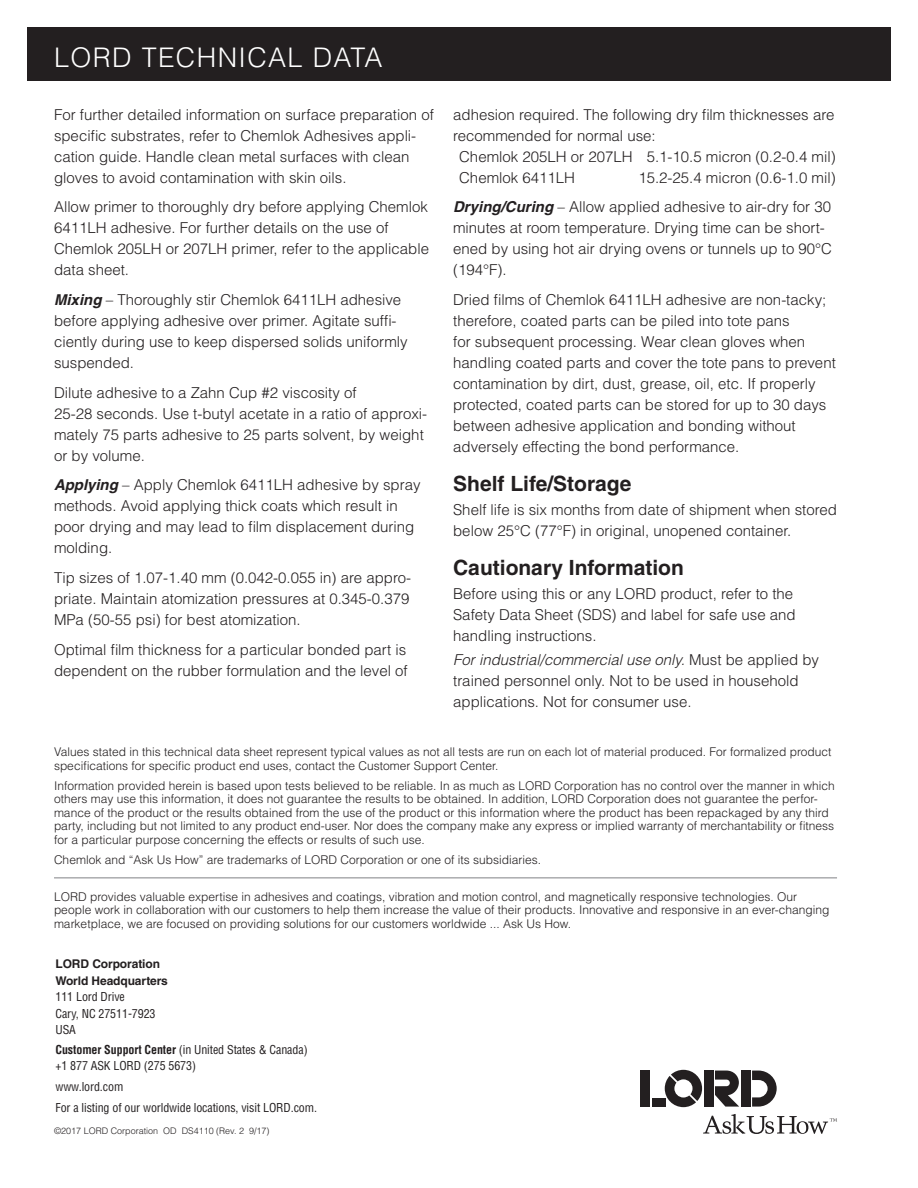
<style>
.page{position:relative;width:918px;height:1188px;background:#fff}
.page>*{position:absolute;margin:0;border:0;box-sizing:border-box;transform-origin:0 0}
.t1{font:300 27px "Helvetica";letter-spacing:.05em;color:#fff}
.Paragraph_Headline{font:700 21px "Helvetica";color:#231f20}
.Body_Copy{font:300 15px/21px "Helvetica";color:#231f20}
.Footer_-_Disclaimer{font:300 12px/13.5px "Helvetica";color:#231f20}
.t2{font:condensed 12px/16.5px "Helvetica";letter-spacing:-.01em;color:#231f20}
.t3{font:700 12px/16.5px "Helvetica";letter-spacing:-.01em;color:#231f20}
.Footer_-_Signature_L{font:300 9px "Helvetica";color:#231f20}
.s1{font-weight:700;font-style:italic}
.s2{font-style:italic}
.s3{font-weight:700}
</style>
<div class="page">
<svg style="left:665px;top:1070px;width:37px;height:37px"></svg>
<div style="left:640px;top:1071px;width:10px;height:36px;background:#231f20"></div>
<div style="left:704px;top:1071px;width:9px;height:36px;background:#231f20"></div>
<div style="left:741px;top:1071px;width:9px;height:36px;background:#231f20"></div>
<svg style="left:715px;top:1071px;width:24px;height:36px"></svg>
<div style="left:652px;top:1098px;width:13px;height:9px;background:#231f20"></div>
<svg style="left:752px;top:1071px;width:25px;height:36px"></svg>
<svg style="left:703px;top:1114px;width:134px;height:20px"></svg>
<div style="left:27px;top:27px;width:864px;height:54px;background:#231f20"></div>
<hr style="left:54px;top:878px;width:783px;height:1px;background:#808285">
<h1 class="t1" style="left:54px;top:41px;width:330px">LORD TECHNICAL DATA</h1>
<p class="Body_Copy" style="left:54px;top:104px;width:381px">For further detailed information on surface preparation of specific substrates, refer to Chemlok Adhesives appli&shy;cation guide. Handle clean metal surfaces with clean gloves to avoid contamination with skin oils.</p>
<p class="Body_Copy" style="left:54px;top:196px;width:377px">Allow primer to thoroughly dry before applying Chemlok 6411LH adhesive. For further details on the use of Chemlok 205LH or 207LH primer, refer to the applicable data sheet.</p>
<p class="Body_Copy" style="left:54px;top:289px;width:355px"><span class="s1">Mixing</span> – Thoroughly stir Chemlok 6411LH adhesive before applying adhesive over primer. Agitate suffi&shy;ciently during use to keep dispersed solids uniformly suspended.</p>
<p class="Body_Copy" style="left:54px;top:381px;width:375px">Dilute adhesive to a Zahn Cup #2 viscosity of<br>25-28 seconds. Use t-butyl acetate in a ratio of approxi&shy;mately 75 parts adhesive to 25 parts solvent, by weight or by volume.</p>
<p class="Body_Copy" style="left:54px;top:474px;width:368px"><span class="s1">Applying</span> – Apply Chemlok 6411LH adhesive by spray methods. Avoid applying thick coats which result in poor drying and may lead to film displacement during molding.</p>
<p class="Body_Copy" style="left:54px;top:567px;width:359px;text-align:justify">Tip sizes of 1.07-1.40 mm (0.042-0.055 in) are appro&shy;priate. Maintain atomization pressures at 0.345-0.379<br>MPa (50-55 psi) for best atomization.</p>
<p class="Body_Copy" style="left:54px;top:638px;width:355px">Optimal film thickness for a particular bonded part is dependent on the rubber formulation and the level of</p>
<p class="Body_Copy" style="left:453px;top:104px;width:383px">adhesion required. The following dry film thicknesses are recommended for normal use:</p>
<p class="Body_Copy" style="left:459px;top:146px;width:378px">Chemlok 205LH or 207LH 5.1-10.5 micron (0.2-0.4 mil)</p>
<p class="Body_Copy" style="left:459px;top:167px;width:117px">Chemlok 6411LH</p>
<p class="Body_Copy" style="left:638px;top:167px;width:199px">15.2-25.4 micron (0.6-1.0 mil)</p>
<p class="Body_Copy" style="left:453px;top:196px;width:380px"><span class="s1">Drying/Curing</span> – Allow applied adhesive to air-dry for 30 minutes at room temperature. Drying time can be short&shy;ened by using hot air drying ovens or tunnels up to 90°C (194°F).</p>
<p class="Body_Copy" style="left:453px;top:289px;width:384px">Dried films of Chemlok 6411LH adhesive are non-tacky; therefore, coated parts can be piled into tote pans<br>for subsequent processing. Wear clean gloves when handling coated parts and cover the tote pans to prevent contamination by dirt, dust, grease, oil, etc. If properly protected, coated parts can be stored for up to 30 days between adhesive application and bonding without adversely effecting the bond performance.</p>
<p class="Paragraph_Headline" style="left:453px;top:471px;width:180px">Shelf Life/Storage</p>
<p class="Body_Copy" style="left:453px;top:499px;width:385px">Shelf life is six months from date of shipment when stored below 25°C (77°F) in original, unopened container.</p>
<p class="Paragraph_Headline" style="left:453px;top:555px;width:232px">Cautionary Information</p>
<p class="Body_Copy" style="left:453px;top:583px;width:344px">Before using this or any LORD product, refer to the<br>Safety Data Sheet (SDS) and label for safe use and handling instructions.</p>
<p class="Body_Copy" style="left:453px;top:649px;width:367px"><span class="s2">For industrial/commercial use only.</span> Must be applied by trained personnel only. Not to be used in household applications. Not for consumer use.</p>
<p class="Footer_-_Disclaimer" style="left:54px;top:745px;width:779px">Values stated in this technical data sheet represent typical values as not all tests are run on each lot of material produced. For formalized product specifications for specific product end uses, contact the Customer Support Center.</p>
<p class="Footer_-_Disclaimer" style="left:54px;top:778px;width:782px">Information provided herein is based upon tests believed to be reliable. In as much as LORD Corporation has no control over the manner in which others may use this information, it does not guarantee the results to be obtained. In addition, LORD Corporation does not guarantee the perfor&shy;mance of the product or the results obtained from the use of the product or this information where the product has been repackaged by any third party, including but not limited to any product end-user. Nor does the company make any express or implied warranty of merchantability or fitness for a particular purpose concerning the effects or results of such use.</p>
<p class="Footer_-_Disclaimer" style="left:54px;top:852px;width:489px">Chemlok and “Ask Us How” are trademarks of LORD Corporation or one of its subsidiaries.</p>
<p class="Footer_-_Disclaimer" style="left:54px;top:889px;width:777px">LORD provides valuable expertise in adhesives and coatings, vibration and motion control, and magnetically responsive technologies. Our people work in collaboration with our customers to help them increase the value of their products. Innovative and responsive in an ever-changing marketplace, we are focused on providing solutions for our customers worldwide ... Ask Us How.</p>
<p class="t3" style="left:56px;top:955px;width:114px">LORD Corporation<br>World Headquarters</p>
<p class="t2" style="left:56px;top:988px;width:102px">111 Lord Drive<br>Cary, NC 27511-7923<br>USA</p>
<p class="t2" style="left:56px;top:1041px;width:254px"><span class="s3">Customer Support Center</span> (in United States &amp; Canada) +1 877 ASK LORD (275 5673)</p>
<p class="t2" style="left:56px;top:1076px;width:263px;line-height:20.9px">www.lord.com<br>For a listing of our worldwide locations, visit LORD.com.</p>
<p class="Footer_-_Signature_L" style="left:54px;top:1125px;width:217px">©2017 LORD Corporation OD DS4110 (Rev. 2 9/17)</p>
</div>
